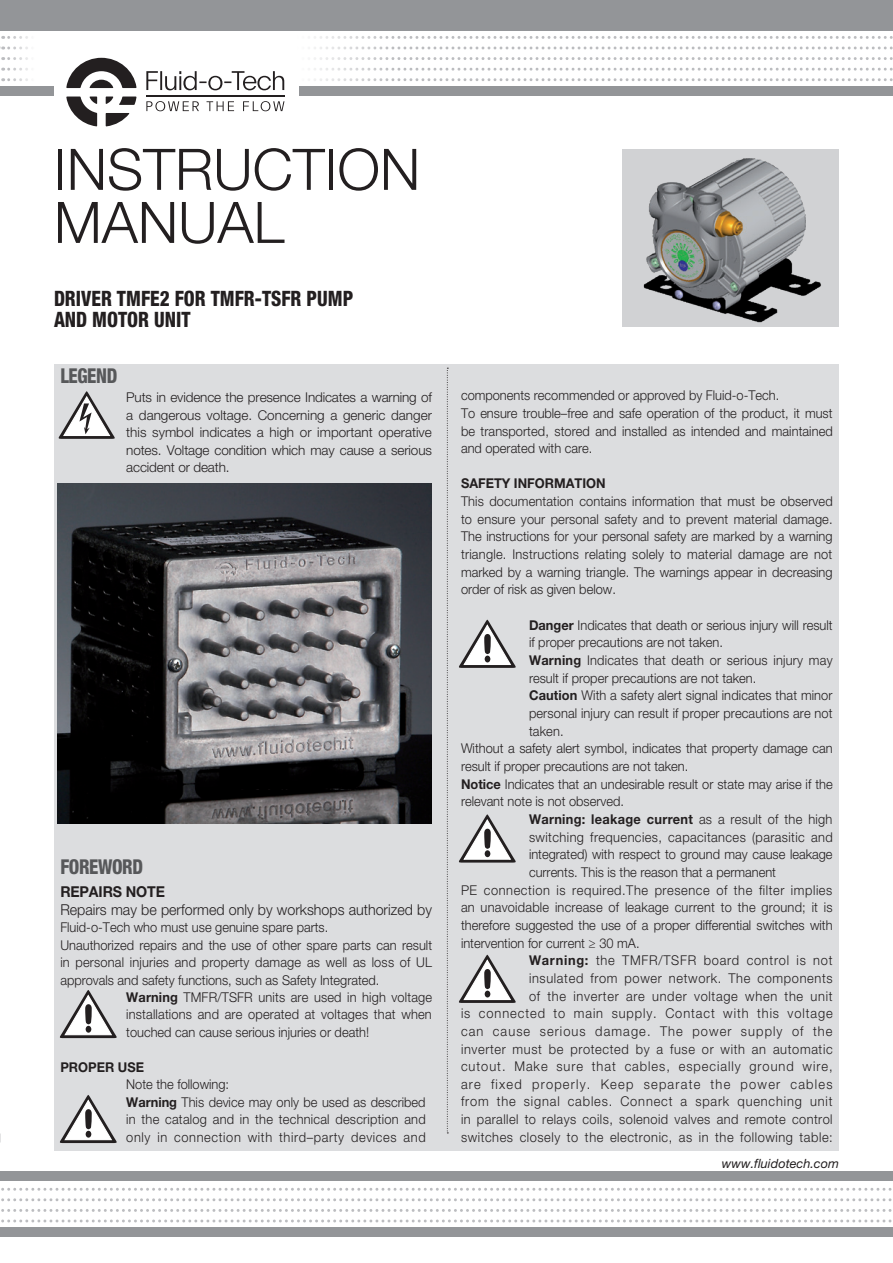
<style>
.page{position:relative;width:893px;height:1263px;background:#fff}
.page>*{position:absolute;margin:0;border:0;box-sizing:border-box;transform-origin:0 0}
.Normale{font:300 57.3px "Helvetica Neue LT Std";color:#231f20}
.Normale-2{font:800 condensed 21.15px "Helvetica Neue LT Std";color:#231f20;scale:.9 1}
.Normale-3{font:800 condensed 20.4px "Helvetica Neue LT Std";letter-spacing:-.02em;color:#57585a;scale:.9 1}
.Normale-4{font:300 15px "Helvetica Neue LT Std";color:#231f20;scale:.95 1}
.Normale-5{font:700 15px "Helvetica Neue LT Std";letter-spacing:-.01em;color:#231f20;scale:.95 1}
.Normale-6{font:300 13.5px/17.7px "Helvetica Neue LT Std";color:#231f20;text-align:justify;scale:.95 1}
.Normale-7{font:300 13.5px/17.4px "Helvetica Neue LT Std";color:#231f20;text-align:justify}
.Normale-8{font:700 13.5px "Helvetica Neue LT Std";color:#231f20;scale:.95 1}
.Normale-9{font:italic 12.75px "Helvetica Neue LT Std";color:#231f20}
.s1{font-weight:700}
</style>
<div class="page">
<div style="left:54px;top:364px;width:785px;height:786px;background:#dcdddf"></div>
<svg style="left:59px;top:391px;width:56px;height:48px"></svg>
<svg style="left:60px;top:990px;width:57px;height:48px"></svg>
<svg style="left:60px;top:1095px;width:57px;height:48px"></svg>
<svg style="left:459px;top:620px;width:57px;height:48px"></svg>
<svg style="left:459px;top:814px;width:57px;height:49px"></svg>
<svg style="left:459px;top:955px;width:57px;height:48px"></svg>
<svg style="left:447px;top:368px;width:1px;height:765px"></svg>
<img style="left:57px;top:483px;width:375px;height:340px">
<div style="left:0;top:87px;width:893px;height:9px;background:#939598"></div>
<div style="left:0;top:0;width:893px;height:31px;background:#939598"></div>
<svg style="left:423px;top:46px;width:470px;height:3px"></svg>
<svg style="left:423px;top:36px;width:470px;height:3px"></svg>
<div style="left:0;top:1228px;width:893px;height:9px;background:#939598"></div>
<div style="left:0;top:1171px;width:893px;height:9px;background:#939598"></div>
<svg style="left:3px;top:1188px;width:889px;height:3px"></svg>
<svg style="left:3px;top:1209px;width:889px;height:3px"></svg>
<svg style="left:3px;top:1198px;width:889px;height:3px"></svg>
<svg style="left:3px;top:1219px;width:889px;height:3px"></svg>
<div style="left:54px;top:50px;width:244px;height:84px;background:#fff"></div>
<div style="left:623px;top:149px;width:216px;height:178px;background:#d1d2d4"></div>
<img style="left:643px;top:158px;width:178px;height:165px">
<svg style="left:119px;top:97px;width:18px;height:8px"></svg>
<svg style="left:106px;top:97px;width:7px;height:7px"></svg>
<svg style="left:106px;top:113px;width:23px;height:13px"></svg>
<svg style="left:66px;top:97px;width:31px;height:29px"></svg>
<hr style="left:146px;top:95px;width:139px;height:1px;background:#231f20">
<svg style="left:146px;top:101px;width:138px;height:10px"></svg>
<svg style="left:3px;top:57px;width:890px;height:33px"></svg>
<p class="Normale" style="left:54px;top:134px;width:368px">INSTRUCTION</p>
<p class="Normale" style="left:54px;top:187px;width:232px">MANUAL</p>
<p class="Normale-2" style="left:54px;top:285px;width:334px">DRIVER TMFE2 FOR TMFR-TSFR PUMP</p>
<p class="Normale-2" style="left:54px;top:306px;width:153px">AND MOTOR UNIT</p>
<p class="Normale-3" style="left:60px;top:363px;width:65px">LEGEND</p>
<p class="Normale-7" style="left:126px;top:388px;width:307px">Puts in evidence the presence Indicates a warning of a dangerous voltage. Concerning a generic danger this symbol indicates a high or important operative notes. Voltage condition which may cause a serious accident or death.</p>
<p class="Normale-3" style="left:60px;top:854px;width:93px">FOREWORD</p>
<p class="Normale-5" style="left:60px;top:882px;width:112px">REPAIRS NOTE</p>
<p class="Normale-4" style="left:60px;top:900px;width:393px">Repairs may be performed only by workshops authorized by</p>
<p class="Normale-6" style="left:60px;top:918px;width:284px">Fluid-o-Tech who must use genuine spare parts.</p>
<p class="Normale-6" style="left:60px;top:936px;width:393px">Unauthorized repairs and the use of other spare parts can result in personal injuries and property damage as well as loss of UL approvals and safety functions, such as Safety Integrated.</p>
<p class="Normale-6" style="left:126px;top:988px;width:323px"><span class="s1">Warning</span> TMFR/TSFR units are used in high voltage installations and are operated at voltages that when touched can cause serious injuries or death!</p>
<p class="Normale-8" style="left:60px;top:1059px;width:90px">PROPER USE</p>
<p class="Normale-6" style="left:126px;top:1075px;width:110px">Note the following:</p>
<p class="Normale-6" style="left:126px;top:1093px;width:317px"><span class="s1">Warning</span> This device may only be used as described in the catalog and in the technical description and only in connection with third–party devices and</p>
<p class="Normale-6" style="left:461px;top:386px;width:337px">components recommended or approved by Fluid-o-Tech.</p>
<p class="Normale-6" style="left:461px;top:404px;width:393px">To ensure trouble–free and safe operation of the product, it must be transported, stored and installed as intended and maintained and operated with care.</p>
<p class="Normale-8" style="left:461px;top:475px;width:154px">SAFETY INFORMATION</p>
<p class="Normale-6" style="left:461px;top:492px;width:393px">This documentation contains information that must be observed to ensure your personal safety and to prevent material damage.<br>The instructions for your personal safety are marked by a warning triangle. Instructions relating solely to material damage are not marked by a warning triangle. The warnings appear in decreasing order of risk as given below.</p>
<p class="Normale-6" style="left:529px;top:616px;width:321px"><span class="s1">Danger</span> Indicates that death or serious injury will result if proper precautions are not taken.</p>
<p class="Normale-6" style="left:529px;top:651px;width:321px"><span class="s1">Warning</span> Indicates that death or serious injury may result if proper precautions are not taken.</p>
<p class="Normale-6" style="left:529px;top:686px;width:321px"><span class="s1">Caution</span> With a safety alert signal indicates that minor personal injury can result if proper precautions are not taken.</p>
<p class="Normale-6" style="left:461px;top:739px;width:393px">Without a safety alert symbol, indicates that property damage can result if proper precautions are not taken.</p>
<p class="Normale-6" style="left:461px;top:775px;width:393px"><span class="s1">Notice</span> Indicates that an undesirable result or state may arise if the relevant note is not observed.</p>
<p class="Normale-6" style="left:529px;top:810px;width:321px"><span class="s1">Warning: leakage current</span> as a result of the high switching frequencies, capacitances (parasitic and integrated) with respect to ground may cause leakage currents. This is the reason that a permanent</p>
<p class="Normale-6" style="left:461px;top:881px;width:393px">PE connection is required.The presence of the filter implies an unavoidable increase of leakage current to the ground; it is therefore suggested the use of a proper differential switches with intervention for current ≥ 30 mA.</p>
<p class="Normale-6" style="left:529px;top:951px;width:321px"><span class="s1">Warning:</span> the TMFR/TSFR board control is not insulated from power network. The components of the inverter are under voltage when the unit</p>
<p class="Normale-6" style="left:461px;top:1004px;width:393px">is connected to main supply. Contact with this voltage can cause serious damage. The power supply of the inverter must be protected by a fuse or with an automatic cutout. Make sure that cables, especially ground wire, are fixed properly. Keep separate the power cables from the signal cables. Connect a spark quenching unit in parallel to relays coils, solenoid valves and remote control switches closely to the electronic, as in the following table:</p>
<p class="Normale-9" style="left:722px;top:1156px;width:119px">www.fluidotech.com</p>
</div>
